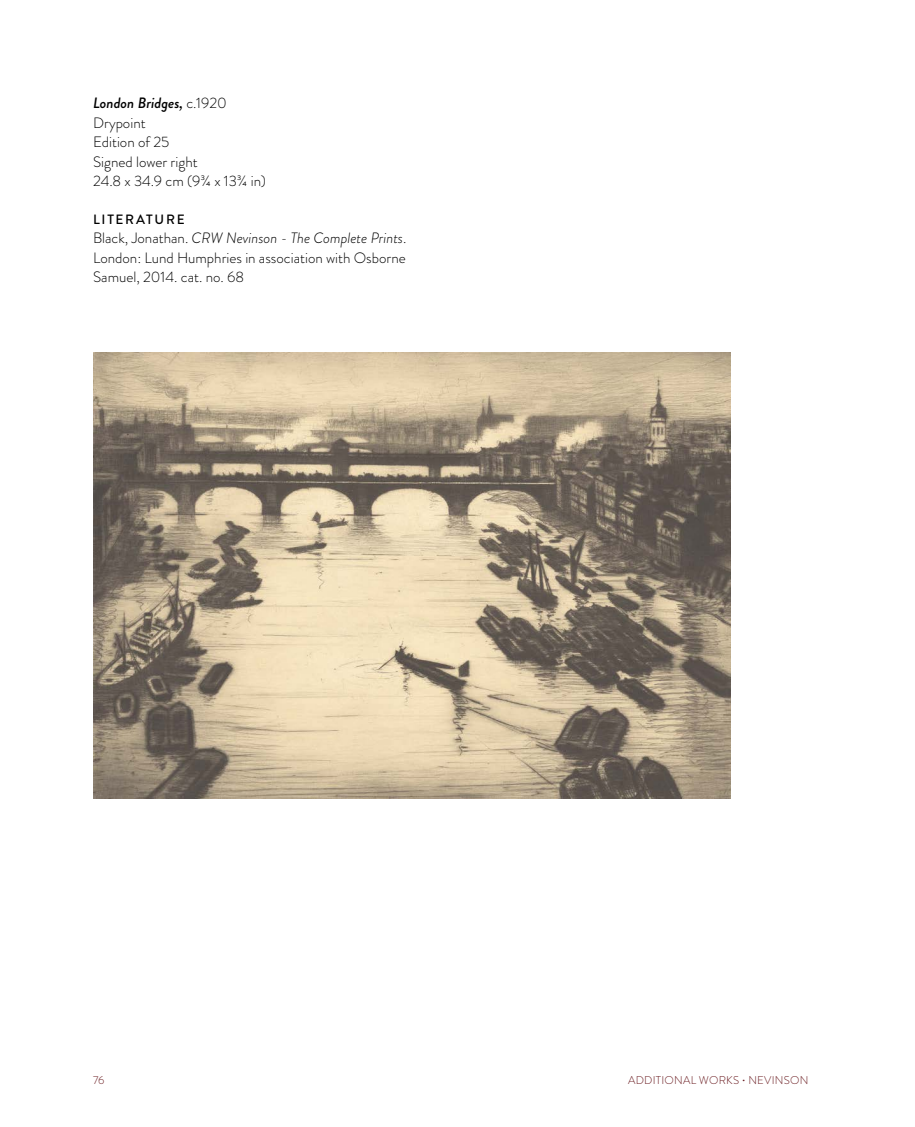
<style>
.page{position:relative;width:915px;height:1127px;background:#fff}
.page>*{position:absolute;margin:0;border:0;box-sizing:border-box;transform-origin:0 0}
.t1{font:300 15px/19.5px "Brandon Grotesque";color:#000}
.t2{font:500 13.5px "Brandon Grotesque";letter-spacing:.125em;color:#000}
.t3{font:300 11.25px "Brandon Grotesque";letter-spacing:.02em;color:#68181d}
.s1{font-weight:500;font-style:italic}
.s2{font-style:italic}
</style>
<div class="page">
<img style="left:94px;top:353px;width:636px;height:445px">
<p class="t1" style="left:93px;top:93px;width:174px"><span class="s1">London Bridges,</span> c.1920<br>Drypoint<br>Edition of 25<br>Signed lower right<br>24.8 x 34.9 cm (9¾ x 13¾ in)</p>
<p class="t2" style="left:93px;top:210px;width:93px">LITERATURE</p>
<p class="t1" style="left:93px;top:228px;width:315px;text-align:justify">Black, Jonathan. <span class="s2">CRW Nevinson - The Complete Prints</span>.<br>London: Lund Humphries in association with Osborne Samuel, 2014. cat. no. 68</p>
<p class="t3" style="left:93px;top:1072px;width:13px">76</p>
<p class="t3" style="left:628px;top:1072px;width:182px">ADDITIONAL WORKS • NEVINSON</p>
</div>
